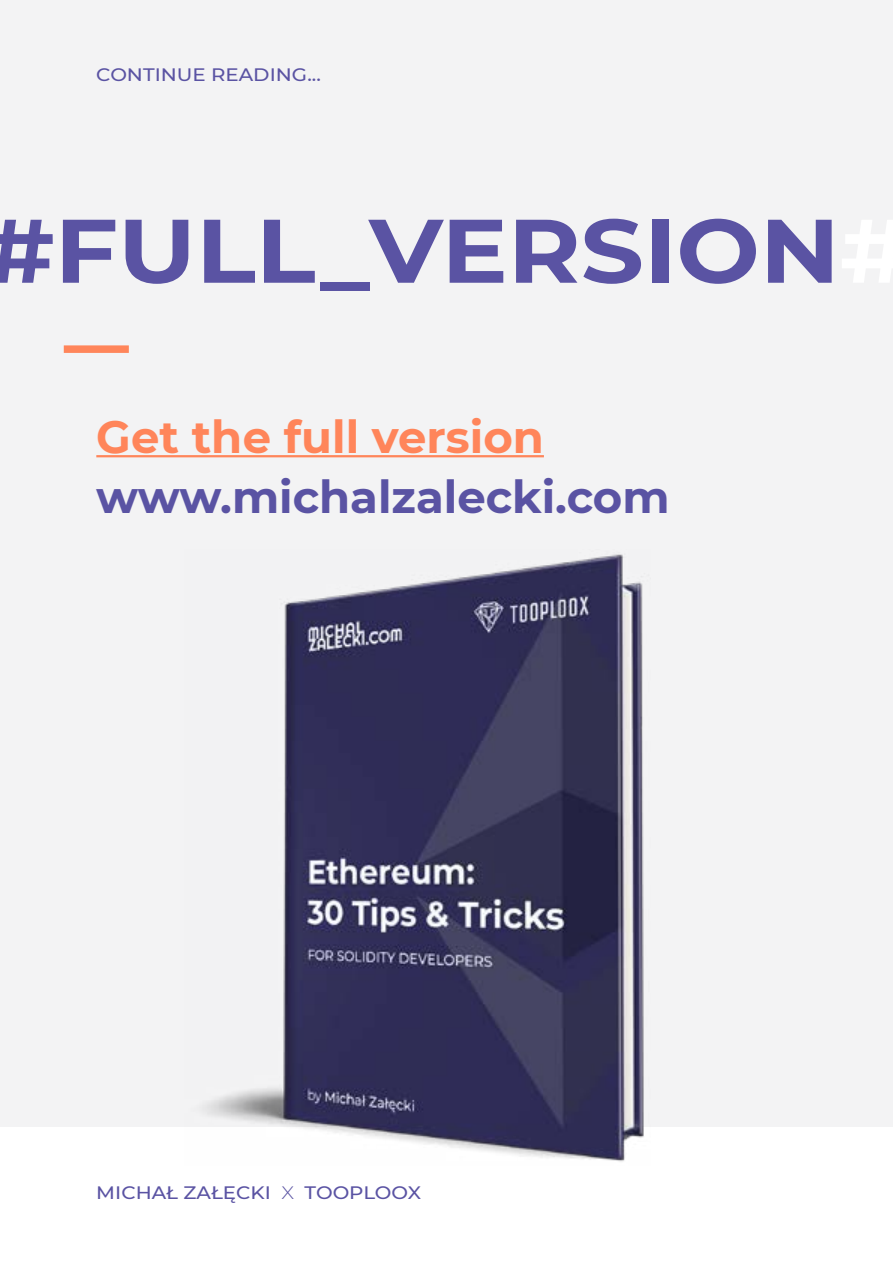
<style>
.page{position:relative;width:893px;height:1263px;background:#fff}
.page>*{position:absolute;margin:0;border:0;box-sizing:border-box;transform-origin:0 0}
.t1{font:700 90px "Montserrat";color:#5a53a3;scale:1.1 1}
.t2{font:700 45px "Montserrat";color:#5a53a3}
.t3{font:700 45px "Montserrat";color:#ff855a}
.t4{font:500 18px "Montserrat";color:#5a53a3;scale:1.1 1}
.s1{color:#fff}
.s2{font-weight:300}
</style>
<div class="page">
<div style="left:0;top:0;width:892px;height:1127px;background:#f3f3f4"></div>
<hr style="left:96px;top:455px;width:448px;height:2px;background:#ff855a">
<div style="left:64px;top:345px;width:65px;height:8px;background:#ff855a"></div>
<img style="left:203px;top:554px;width:441px;height:608px">
<p class="t4" style="left:96px;top:62px;width:206px">CONTINUE READING...</p>
<h1 class="t1" style="left:-17px;top:186px;width:845px">#FULL_VERSION<span class="s1">#</span></h1>
<h2 class="t3" style="left:96px;top:404px;width:449px">Get the full version</h2>
<h2 class="t2" style="left:96px;top:464px;width:575px">www.michalzalecki.com</h2>
<p class="t4" style="left:96px;top:1180px;width:297px">MICHAŁ ZAŁĘCKI <span class="s2">X</span> TOOPLOOX</p>
</div>
